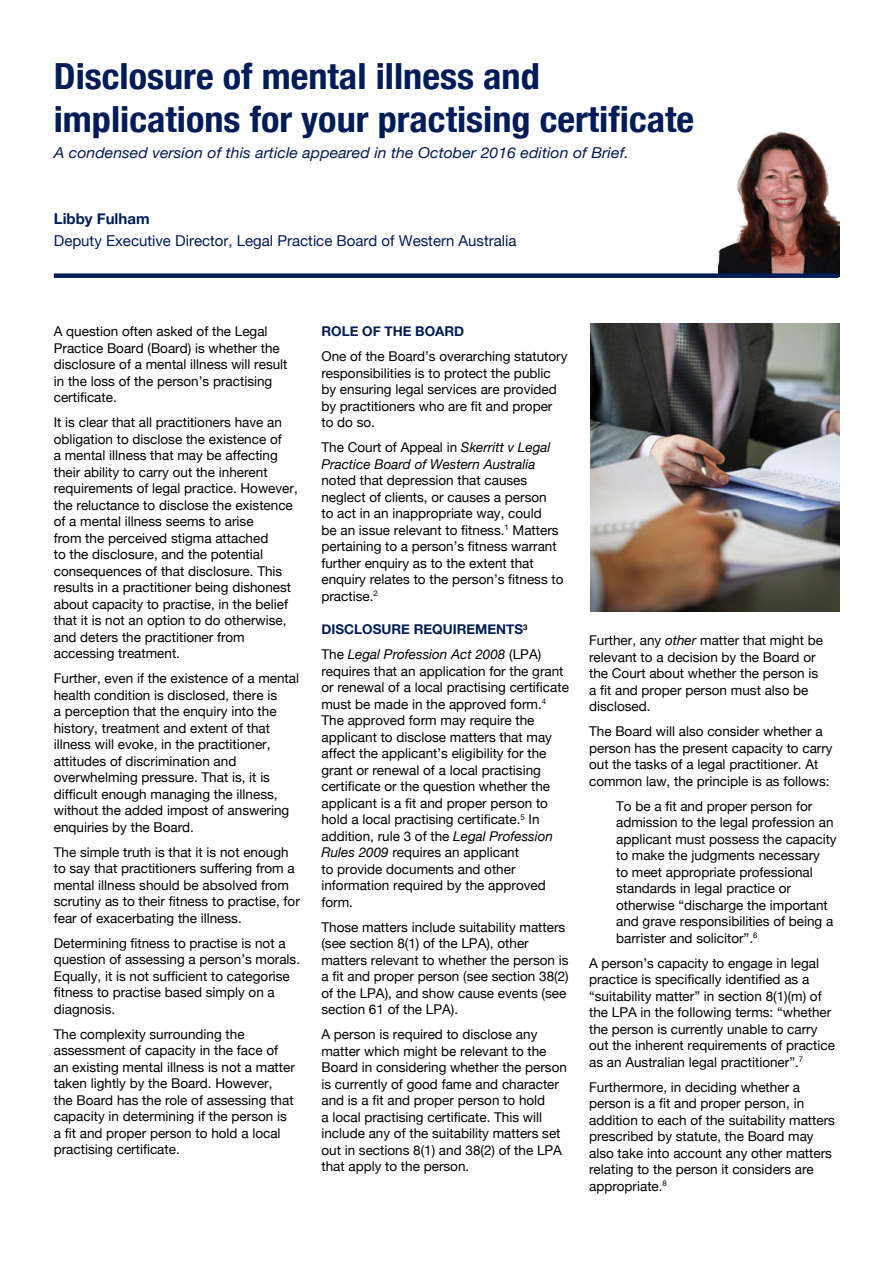
<style>
.page{position:relative;width:893px;height:1263px;background:#fff}
.page>*{position:absolute;margin:0;border:0;box-sizing:border-box;transform-origin:0 0}
.t1{font:700 condensed 36px/43.2px "Helvetica Neue";color:#001c58;scale:1.06 1}
.t2{font:italic 15px "Helvetica Neue";color:#001c58;scale:1.06 1}
.t3{font:15px "Helvetica Neue";color:#001c58}
.t4{font:700 15px "Helvetica Neue";color:#001c58}
.t5{font:13.5px/16.5px "Helvetica Neue";color:#000}
.t6{font:700 13.5px/25px "Helvetica Neue";color:#001c58}
.t7{font:italic 13.5px/16.5px "Helvetica Neue";color:#000}
.s1{font-style:normal}
.s2{font-weight:400;color:#000}
.s3{font-weight:400;font-style:italic;color:#000}
.s4{font-style:italic}
</style>
<div class="page">
<img style="left:718px;top:131px;width:122px;height:146px">
<div style="left:54px;top:273px;width:785px;height:5px;background:#001c58"></div>
<img style="left:590px;top:323px;width:250px;height:288px">
<h1 class="t1" style="left:54px;top:54px;width:606px">Disclosure of mental illness and implications for your practising certificate</h1>
<p class="t2" style="left:54px;top:144px;width:544px">A condensed version of this article appeared in the October 2016 edition of Brief.</p>
<p class="t4" style="left:54px;top:209px;width:97px">LIBBY FULHAM</p>
<p class="t3" style="left:54px;top:232px;width:464px">Deputy Executive Director, Legal Practice Board of Western Australia</p>
<p class="t5" style="left:54px;top:323px;width:235px">A question often asked of the Legal Practice Board (Board) is whether the disclosure of a mental illness will result in the loss of the person’s practising certificate.</p>
<p class="t5" style="left:54px;top:414px;width:245px">It is clear that all practitioners have an obligation to disclose the existence of<br>a mental illness that may be affecting their ability to carry out the inherent requirements of legal practice. However, the reluctance to disclose the existence of a mental illness seems to arise<br>from the perceived stigma attached<br>to the disclosure, and the potential consequences of that disclosure. This results in a practitioner being dishonest about capacity to practise, in the belief that it is not an option to do otherwise, and deters the practitioner from accessing treatment.</p>
<p class="t5" style="left:54px;top:670px;width:247px">Further, even if the existence of a mental health condition is disclosed, there is<br>a perception that the enquiry into the history, treatment and extent of that illness will evoke, in the practitioner, attitudes of discrimination and overwhelming pressure. That is, it is difficult enough managing the illness, without the added impost of answering enquiries by the Board.</p>
<p class="t5" style="left:54px;top:843px;width:248px">The simple truth is that it is not enough to say that practitioners suffering from a mental illness should be absolved from scrutiny as to their fitness to practise, for fear of exacerbating the illness.</p>
<p class="t5" style="left:54px;top:934px;width:248px">Determining fitness to practise is not a question of assessing a person’s morals.<br>Equally, it is not sufficient to categorise fitness to practise based simply on a diagnosis.</p>
<p class="t5" style="left:54px;top:1025px;width:243px">The complexity surrounding the assessment of capacity in the face of an existing mental illness is not a matter taken lightly by the Board. However, the Board has the role of assessing that capacity in determining if the person is a fit and proper person to hold a local practising certificate.</p>
<p class="t6" style="left:321px;top:319px;width:144px">ROLE OF THE BOARD</p>
<p class="t5" style="left:321px;top:348px;width:248px">One of the Board’s overarching statutory responsibilities is to protect the public by ensuring legal services are provided by practitioners who are fit and proper to do so.</p>
<p class="t7" style="left:321px;top:439px;width:231px"><span class="s1">The Court of Appeal in</span> Skerritt v Legal<br>Practice Board of Western Australia</p>
<p class="t5" style="left:321px;top:472px;width:244px">noted that depression that causes neglect of clients, or causes a person<br>to act in an inappropriate way, could<br>be an issue relevant to fitness.<sup>1</sup> Matters pertaining to a person’s fitness warrant further enquiry as to the extent that enquiry relates to the person’s fitness to practise.<sup>2</sup></p>
<p class="t6" style="left:321px;top:617px;width:221px">DISCLOSURE REQUIREMENTS<sup>3<br></sup><span class="s2">The</span> <span class="s3">Legal Profession Act 2008</span> <span class="s2">(LPA)</span></p>
<p class="t5" style="left:321px;top:663px;width:249px">requires that an application for the grant or renewal of a local practising certificate must be made in the approved form.<sup>4<br></sup>The approved form may require the applicant to disclose matters that may affect the applicant’s eligibility for the grant or renewal of a local practising certificate or the question whether the applicant is a fit and proper person to hold a local practising certificate.<sup>5</sup> In addition, rule 3 of the <span class="s4">Legal Profession Rules 2009</span> requires an applicant<br>to provide documents and other information required by the approved form.</p>
<p class="t5" style="left:321px;top:919px;width:249px">Those matters include suitability matters (see section 8(1) of the LPA), other matters relevant to whether the person is a fit and proper person (see section 38(2) of the LPA), and show cause events (see section 61 of the LPA).</p>
<p class="t5" style="left:321px;top:1026px;width:247px">A person is required to disclose any matter which might be relevant to the Board in considering whether the person is currently of good fame and character and is a fit and proper person to hold<br>a local practising certificate. This will include any of the suitability matters set out in sections 8(1) and 38(2) of the LPA that apply to the person.</p>
<p class="t5" style="left:589px;top:632px;width:235px">Further, any <span class="s4">other</span> matter that might be relevant to a decision by the Board or the Court about whether the person is a fit and proper person must also be disclosed.</p>
<p class="t5" style="left:589px;top:723px;width:245px">The Board will also consider whether a person has the present capacity to carry out the tasks of a legal practitioner. At common law, the principle is as follows:</p>
<p class="t5" style="left:616px;top:797px;width:222px">To be a fit and proper person for admission to the legal profession an applicant must possess the capacity to make the judgments necessary<br>to meet appropriate professional standards in legal practice or otherwise “discharge the important and grave responsibilities of being a barrister and solicitor”.<sup>6</sup></p>
<p class="t5" style="left:589px;top:954px;width:247px">A person’s capacity to engage in legal practice is specifically identified as a “suitability matter” in section 8(1)(m) of the LPA in the following terms: “whether the person is currently unable to carry out the inherent requirements of practice as an Australian legal practitioner”.<sup>7</sup></p>
<p class="t5" style="left:589px;top:1078px;width:247px">Furthermore, in deciding whether a person is a fit and proper person, in addition to each of the suitability matters prescribed by statute, the Board may also take into account any other matters relating to the person it considers are appropriate.<sup>8</sup></p>
</div>
